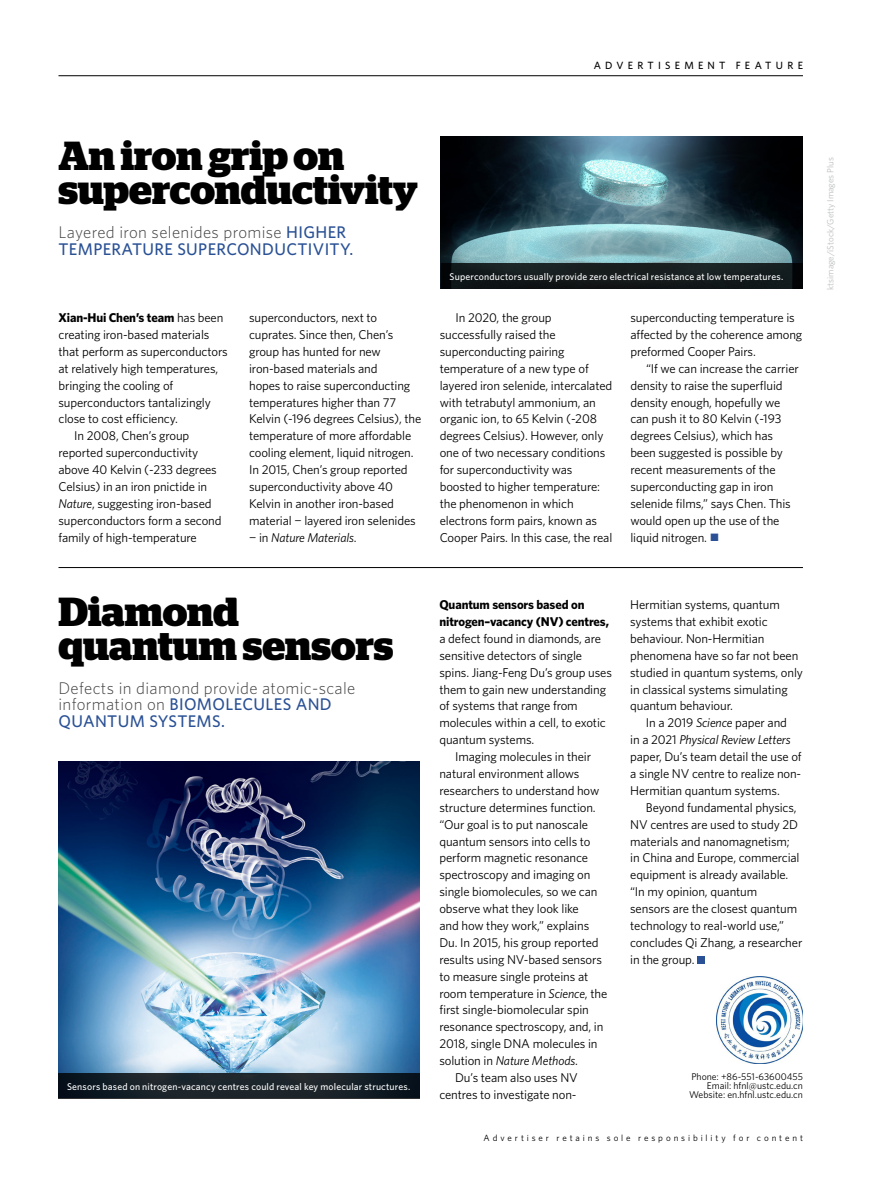
<style>
.page{position:relative;width:893px;height:1187px;background:#fff}
.page>*{position:absolute;margin:0;border:0;box-sizing:border-box;transform-origin:0 0}
.t1{font:700 40.5px/33.8px "Stag";color:#000}
.t2{font:300 16.8px/16.8px "Whitney";letter-spacing:.02em;color:#414042}
.t3{font:500 16.8px/16.8px "Whitney";letter-spacing:.02em;color:#2a5195}
.Body{font:12.75px/16.8px "Whitney";letter-spacing:-.01em;color:#000}
.t4{font:500 10.5px "Whitney";letter-spacing:.405em;color:#000}
.Contact_info{font:500 9.75px "Whitney";letter-spacing:.015em;color:#fff}
.Contact_info-2{font:9.75px "Whitney";color:#000}
.t5{font:9px "Whitney";letter-spacing:.32em;color:#000}
.t6{font:9px "Whitney";color:#bcbec0}
.s1{font-weight:300;color:#414042}
.s2{font-weight:700}
.s3{font-style:italic}
.s4{color:#2a5195}
.s5{font-weight:500;color:#2a5195}
</style>
<div class="page">
<hr style="left:58px;top:75px;width:745px;height:1px;background:#000">
<img style="left:440px;top:136px;width:363px;height:152px">
<div style="left:697px;top:956px;width:7px;height:7px;background:#2a5195"></div>
<img style="left:58px;top:761px;width:362px;height:312px">
<svg style="left:58px;top:1073px;width:362px;height:25px;background:#162027"></svg>
<div style="left:441px;top:263px;width:362px;height:25px;background:#161c1d"></div>
<img style="left:716px;top:976px;width:87px;height:87px">
<hr style="left:58px;top:567px;width:745px;height:1px;background:#000">
<p class="t4" style="left:594px;top:59px;width:211px">ADVERTISEMENT FEATURE</p>
<p class="t1" style="left:58px;top:139px;width:361px">An iron grip on superconductivity</p>
<p class="t3" style="left:58px;top:223px;width:296px"><span class="s1">Layered iron selenides promise</span> HIGHER<br>TEMPERATURE SUPERCONDUCTIVITY.</p>
<p class="Contact_info" style="left:450px;top:270px;width:335px">Superconductors usually provide zero electrical resistance at low temperatures.</p>
<p class="Body" style="left:58px;top:309px;width:171px"><span class="s2">Xian-Hui Chen’s team</span> has been creating iron-based materials that perform as superconductors at relatively high temperatures, bringing the cooling of superconductors tantalizingly close to cost efficiency.</p>
<p class="Body" style="left:58px;top:427px;width:165px;text-indent:16px">In 2008, Chen’s group reported superconductivity above 40 Kelvin (-233 degrees<br>Celsius) in an iron pnictide in<br><span class="s3">Nature</span>, suggesting iron-based superconductors form a second family of high-temperature</p>
<p class="Body" style="left:249px;top:309px;width:174px">superconductors, next to cuprates. Since then, Chen’s group has hunted for new iron-based materials and<br>hopes to raise superconducting temperatures higher than 77<br>Kelvin (-196 degrees Celsius), the temperature of more affordable cooling element, liquid nitrogen.<br>In 2015, Chen’s group reported superconductivity above 40<br>Kelvin in another iron-based material − layered iron selenides − in <span class="s3">Nature Materials</span>.</p>
<p class="Body" style="left:440px;top:309px;width:174px;text-indent:16px">In 2020, the group successfully raised the superconducting pairing temperature of a new type of layered iron selenide, intercalated with tetrabutyl ammonium, an organic ion, to 65 Kelvin (-208 degrees Celsius). However, only one of two necessary conditions for superconductivity was boosted to higher temperature: the phenomenon in which electrons form pairs, known as<br>Cooper Pairs. In this case, the real</p>
<p class="Body" style="left:630px;top:309px;width:173px">superconducting temperature is affected by the coherence among preformed Cooper Pairs.</p>
<p class="Body" style="left:630px;top:359px;width:170px;text-indent:16px">“If we can increase the carrier density to raise the superfluid density enough, hopefully we can push it to 80 Kelvin (-193 degrees Celsius), which has been suggested is possible by recent measurements of the superconducting gap in iron selenide films,” says Chen. This would open up the use of the liquid nitrogen. <span class="s4">■</span></p>
<p class="t1" style="left:58px;top:595px;width:337px">Diamond quantum sensors</p>
<p class="t2" style="left:58px;top:678px;width:298px">Defects in diamond provide atomic-scale information on <span class="s5">BIOMOLECULES AND<br>QUANTUM SYSTEMS.</span></p>
<p class="Contact_info" style="left:67px;top:1080px;width:345px">Sensors based on nitrogen-vacancy centres could reveal key molecular structures.</p>
<p class="Body" style="left:439px;top:596px;width:174px"><span class="s2">Quantum sensors based on nitrogen–vacancy (NV) centres, </span>a defect found in diamonds, are sensitive detectors of single spins. Jiang-Feng Du’s group uses them to gain new understanding of systems that range from molecules within a cell, to exotic quantum systems.</p>
<p class="Body" style="left:439px;top:748px;width:169px;text-indent:16px">Imaging molecules in their natural environment allows researchers to understand how structure determines function. “Our goal is to put nanoscale quantum sensors into cells to perform magnetic resonance spectroscopy and imaging on single biomolecules, so we can observe what they look like<br>and how they work,” explains<br>Du. In 2015, his group reported results using NV-based sensors to measure single proteins at room temperature in <span class="s3">Science</span>, the first single-biomolecular spin resonance spectroscopy, and, in<br>2018, single DNA molecules in solution in <span class="s3">Nature Methods</span>.</p>
<p class="Body" style="left:439px;top:1068px;width:140px;text-align:right">Du’s team also uses NV centres to investigate non-</p>
<p class="Body" style="left:630px;top:596px;width:174px">Hermitian systems, quantum systems that exhibit exotic behaviour. Non-Hermitian phenomena have so far not been studied in quantum systems, only in classical systems simulating quantum behaviour.</p>
<p class="Body" style="left:630px;top:714px;width:173px;text-indent:16px">In a 2019 <span class="s3">Science</span> paper and<br>in a 2021 <span class="s3">Physical Review Letters </span>paper, Du’s team detail the use of a single NV centre to realize non-<br>Hermitian quantum systems.</p>
<p class="Body" style="left:630px;top:798px;width:174px;text-indent:16px">Beyond fundamental physics,<br>NV centres are used to study 2D materials and nanomagnetism; in China and Europe, commercial equipment is already available. “In my opinion, quantum<br>sensors are the closest quantum technology to real-world use,” concludes Qi Zhang, a researcher in the group.</p>
<p class="Contact_info-2" style="left:691px;top:1069px;width:113px">Phone: +86-551-63600455</p>
<p class="Contact_info-2" style="left:707px;top:1078px;width:98px">Email: hfnl@ustc.edu.cn</p>
<p class="Contact_info-2" style="left:689px;top:1087px;width:115px">Website: en.hfnl.ustc.edu.cn</p>
<p class="t5" style="left:484px;top:1131px;width:321px">Advertiser retains sole responsibility for content</p>
<p class="t6" style="left:824px;top:290px;width:134px;rotate:-90deg">ktsimage/iStock/Getty Images Plus</p>
</div>
